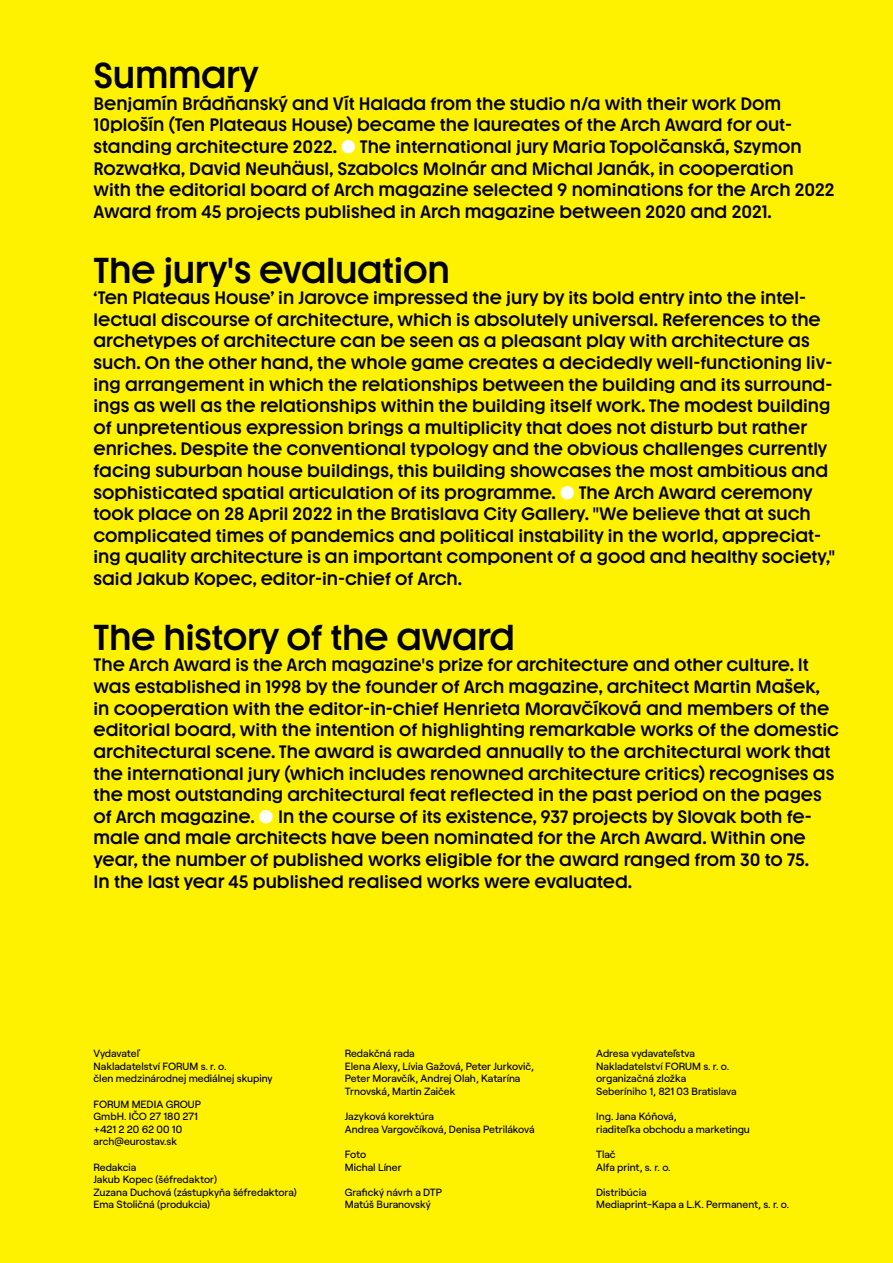
<style>
.page{position:relative;width:893px;height:1263px;background:#fff200}
.page>*{position:absolute;margin:0;border:0;box-sizing:border-box;transform-origin:0 0}
.t1{font:500 36px "Youth";letter-spacing:-.01em;color:#000}
.t2{font:500 18px/21.6px "Youth";color:#000}
.t3{font:500 10.5px/12.6px "Roobert";color:#000}
.s1{color:#fff}
</style>
<div class="page">
<h1 class="t1" style="left:94px;top:53px;width:167px">Summary</h1>
<p class="t2" style="left:94px;top:93px;width:743px">Benjamín Brádňanský and Vít Halada from the studio n/a with their work Dom 10plošín (Ten Plateaus House) became the laureates of the Arch Award for out&shy;standing architecture 2022. <span class="s1">●</span> The international jury Maria Topolčanská, Szymon Rozwałka, David Neuhäusl, Szabolcs Molnár and Michal Janák, in cooperation with the editorial board of Arch magazine selected 9 nominations for the Arch 2022<br>Award from 45 projects published in Arch magazine between 2020 and 2021.</p>
<h1 class="t1" style="left:94px;top:247px;width:358px">The jury's evaluation</h1>
<p class="t2" style="left:94px;top:287px;width:743px">‘Ten Plateaus House’ in Jarovce impressed the jury by its bold entry into the intel&shy;lectual discourse of architecture, which is absolutely universal. References to the archetypes of architecture can be seen as a pleasant play with architecture as such. On the other hand, the whole game creates a decidedly well-functioning liv&shy;ing arrangement in which the relationships between the building and its surround&shy;ings as well as the relationships within the building itself work. The modest building of unpretentious expression brings a multiplicity that does not disturb but rather enriches. Despite the conventional typology and the obvious challenges currently facing suburban house buildings, this building showcases the most ambitious and sophisticated spatial articulation of its programme. <span class="s1">●</span> The Arch Award ceremony took place on 28 April 2022 in the Bratislava City Gallery. "We believe that at such complicated times of pandemics and political instability in the world, appreciat&shy;ing quality architecture is an important component of a good and healthy society," said Jakub Kopec, editor-in-chief of Arch.</p>
<h1 class="t1" style="left:94px;top:615px;width:423px">The history of the award</h1>
<p class="t2" style="left:94px;top:654px;width:747px">The Arch Award is the Arch magazine's prize for architecture and other culture. It was established in 1998 by the founder of Arch magazine, architect Martin Mašek, in cooperation with the editor-in-chief Henrieta Moravčíková and members of the editorial board, with the intention of highlighting remarkable works of the domestic architectural scene. The award is awarded annually to the architectural work that the international jury (which includes renowned architecture critics) recognises as the most outstanding architectural feat reflected in the past period on the pages of Arch magazine. <span class="s1">●</span> In the course of its existence, 937 projects by Slovak both fe&shy;male and male architects have been nominated for the Arch Award. Within one year, the number of published works eligible for the award ranged from 30 to 75.<br>In the last year 45 published realised works were evaluated.</p>
<p class="t3" style="left:94px;top:1046px;width:181px">Vydavateľ<br>Nakladatelství FORUM s. r. o.<br>člen medzinárodnej mediálnej skupiny</p>
<p class="t3" style="left:94px;top:1097px;width:109px">FORUM MEDIA GROUP<br>GmbH. IČO 27 180 271 +421 2 20 62 00 10 arch@eurostav.sk</p>
<p class="t3" style="left:94px;top:1160px;width:205px">Redakcia<br>Jakub Kopec (šéfredaktor)<br>Zuzana Duchová (zástupkyňa šéfredaktora)<br>Ema Stoličná (produkcia)</p>
<p class="t3" style="left:345px;top:1046px;width:190px">Redakčná rada<br>Elena Alexy, Lívia Gažová, Peter Jurkovič,<br>Peter Moravčík, Andrej Olah, Katarína<br>Trnovská, Martin Zaiček</p>
<p class="t3" style="left:345px;top:1109px;width:191px">Jazyková korektúra<br>Andrea Vargovčíková, Denisa Petriláková</p>
<p class="t3" style="left:345px;top:1147px;width:58px">Foto<br>Michal Líner</p>
<p class="t3" style="left:345px;top:1185px;width:99px">Grafický návrh a DTP<br>Matúš Buranovský</p>
<p class="t3" style="left:596px;top:1046px;width:142px">Adresa vydavateľstva<br>Nakladatelství FORUM s. r. o. organizačná zložka<br>Seberíniho 1, 821 03 Bratislava</p>
<p class="t3" style="left:596px;top:1109px;width:155px">Ing. Jana Kóňová,<br>riaditeľka obchodu a marketingu</p>
<p class="t3" style="left:596px;top:1147px;width:76px">Tlač<br>Alfa print, s. r. o.</p>
<p class="t3" style="left:596px;top:1185px;width:194px">Distribúcia<br>Mediaprint-Kapa a L.K. Permanent, s. r. o.</p>
</div>
